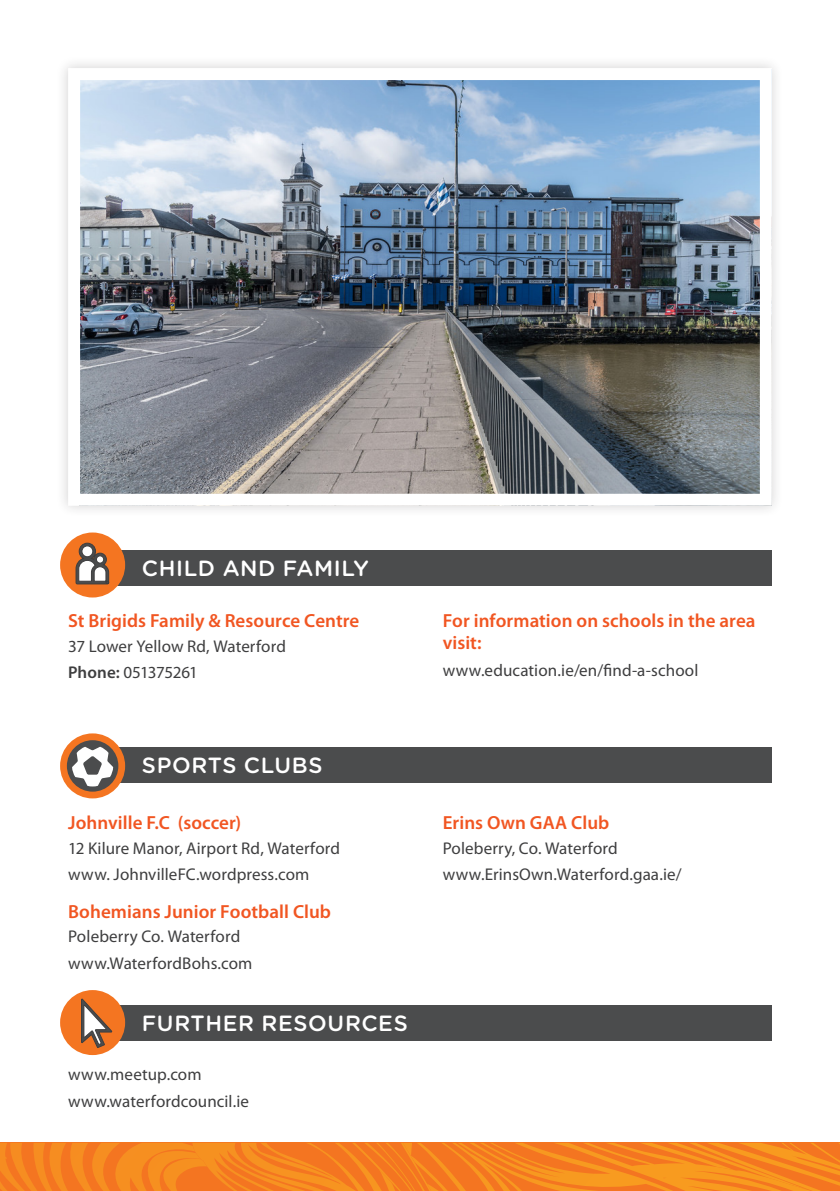
<style>
.page{position:relative;width:840px;height:1191px;background:#fff}
.page>*{position:absolute;margin:0;border:0;box-sizing:border-box;transform-origin:0 0}
.Service_Section_Head{font:500 22px "Gotham Rounded";letter-spacing:.03em;color:#fff}
.Service_Title{font:600 19px "Myriad Pro";letter-spacing:.005em;color:#f15622}
.Service_Details{font:600 19px/22px "Myriad Pro";letter-spacing:.005em;color:#f15622}
.Service_Details-2{font:17px "Myriad Pro";letter-spacing:.005em;color:#3e3e3f}
.Service_Details-3{font:17px "Myriad Pro";letter-spacing:-.025em;color:#3e3e3f}
.s1{font-weight:600}
</style>
<div class="page">
<div style="left:68px;top:550px;width:703px;height:36px;background:#4b4c4d"></div>
<div style="left:68px;top:747px;width:703px;height:36px;background:#4b4c4d"></div>
<div style="left:68px;top:1005px;width:703px;height:36px;background:#4b4c4d"></div>
<div style="left:56px;top:56px;width:727px;height:462px;background:#231f20;opacity:.2"></div>
<img style="left:81px;top:81px;width:677px;height:412px">
<div style="left:68px;top:68px;width:703px;height:438px;border:12px solid #fff"></div>
<svg style="left:0;top:1142px;width:839px;height:49px;background:#f58320"></svg>
<div style="left:60px;top:532px;width:65px;height:65px;background:#f47521;border-radius:50%"></div>
<svg style="left:76px;top:543px;width:33px;height:41px"></svg>
<div style="left:60px;top:733px;width:65px;height:65px;background:#f47521;border-radius:50%"></div>
<svg style="left:67px;top:740px;width:51px;height:51px"></svg>
<div style="left:60px;top:990px;width:65px;height:65px;background:#f47521;border-radius:50%"></div>
<svg style="left:81px;top:999px;width:31px;height:48px"></svg>
<p class="Service_Section_Head" style="left:142px;top:552px;width:228px">CHILD AND FAMILY</p>
<p class="Service_Title" style="left:68px;top:610px;width:293px">St Brigids Family &amp; Resource Centre</p>
<p class="Service_Details-2" style="left:68px;top:636px;width:219px">37 Lower Yellow Rd, Waterford</p>
<p class="Service_Details-3" style="left:68px;top:663px;width:131px"><span class="s1">Phone:</span> 051375261</p>
<p class="Service_Section_Head" style="left:142px;top:749px;width:182px">SPORTS CLUBS</p>
<p class="Service_Title" style="left:68px;top:812px;width:174px">Johnville F.C (soccer)</p>
<p class="Service_Details-2" style="left:68px;top:838px;width:273px">12 Kilure Manor, Airport Rd, Waterford</p>
<p class="Service_Details-2" style="left:68px;top:865px;width:242px">www. JohnvilleFC.wordpress.com</p>
<p class="Service_Title" style="left:68px;top:901px;width:264px">Bohemians Junior Football Club</p>
<p class="Service_Details-2" style="left:68px;top:927px;width:174px">Poleberry Co. Waterford</p>
<p class="Service_Details-2" style="left:68px;top:953px;width:186px">www.WaterfordBohs.com</p>
<p class="Service_Section_Head" style="left:142px;top:1007px;width:267px">FURTHER RESOURCES</p>
<p class="Service_Details-2" style="left:68px;top:1065px;width:135px">www.meetup.com</p>
<p class="Service_Details-2" style="left:68px;top:1091px;width:182px">www.waterfordcouncil.ie</p>
<p class="Service_Details" style="left:442px;top:610px;width:314px">For information on schools in the area visit:</p>
<p class="Service_Details-2" style="left:442px;top:661px;width:257px">www.education.ie/en/find-a-school</p>
<p class="Service_Title" style="left:442px;top:812px;width:168px">Erins Own GAA Club</p>
<p class="Service_Details-2" style="left:442px;top:838px;width:176px">Poleberry, Co. Waterford</p>
<p class="Service_Details-2" style="left:442px;top:865px;width:240px">www.ErinsOwn.Waterford.gaa.ie/</p>
</div>
